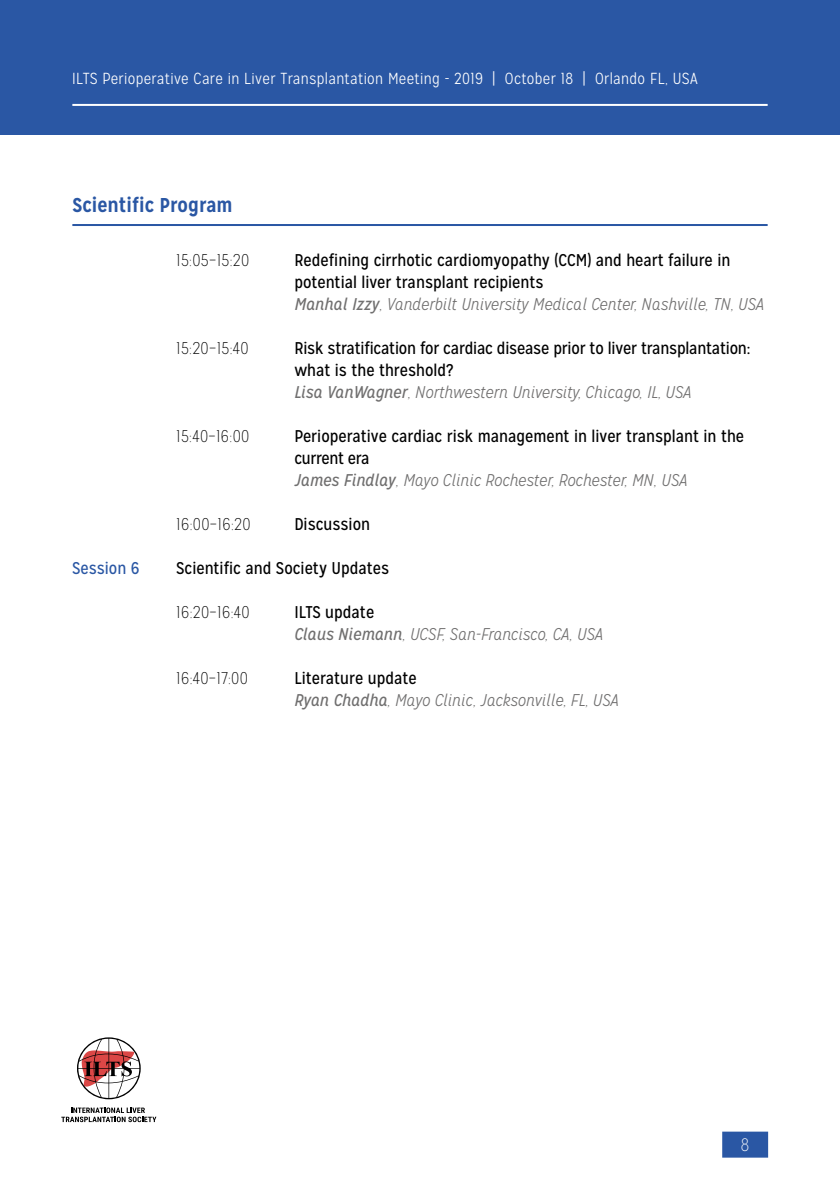
<style>
.page{position:relative;width:840px;height:1191px;background:#fff}
.page>*{position:absolute;margin:0;border:0;box-sizing:border-box;transform-origin:0 0}
.t1{font:700 20px "Mission Gothic";color:#2a57a4}
.t2{font:100 18px "Mission Gothic";color:#fff}
.t3{font:17px/22px "Mission Gothic";color:#000}
.t4{font:italic 300 17px/22px "Mission Gothic";color:#706f6f}
.t5{font:100 17px "Mission Gothic";letter-spacing:.02em;color:#000}
.t6{font:17px "Mission Gothic";color:#2a57a4}
.t7{font:300 16px "Mission Gothic";letter-spacing:.02em;color:#fff}
.s1{font-style:italic;color:#706f6f}
.s2{font-weight:300;font-style:italic;color:#706f6f}
.s3{font-weight:400;font-style:normal;color:#000}
.s4{font-weight:400}
</style>
<div class="page">
<div style="left:0;top:0;width:839px;height:134px;background:#2a57a4"></div>
<div style="left:721px;top:1131px;width:46px;height:26px;background:#2a57a4"></div>
<hr style="left:72px;top:104px;width:695px;height:2px;background:#fff">
<svg style="left:77px;top:1037px;width:64px;height:62px"></svg>
<svg style="left:61px;top:1107px;width:95px;height:15px"></svg>
<hr style="left:72px;top:224px;width:695px;height:2px;background:#2a57a4">
<p class="t7" style="left:72px;top:69px;width:626px">ILTS Perioperative Care in Liver Transplantation Meeting - 2019 | October 18 | Orlando FL, USA</p>
<p class="t1" style="left:72px;top:192px;width:162px">Scientific Program</p>
<p class="t5" style="left:176px;top:250px;width:75px">15:05–15:20</p>
<p class="t3" style="left:294px;top:249px;width:471px">Redefining cirrhotic cardiomyopathy (CCM) and heart failure in potential liver transplant recipients<br><span class="s1">Manhal Izzy</span><span class="s2">, Vanderbilt University Medical Center, Nashville, TN, USA</span></p>
<p class="t5" style="left:176px;top:338px;width:74px">15:20–15:40</p>
<p class="t3" style="left:294px;top:337px;width:457px">Risk stratification for cardiac disease prior to liver transplantation: what is the threshold?<br><span class="s1">Lisa VanWagner</span><span class="s2">, Northwestern University, Chicago, IL, USA</span></p>
<p class="t5" style="left:176px;top:426px;width:75px">15:40–16:00</p>
<p class="t3" style="left:294px;top:425px;width:451px">Perioperative cardiac risk management in liver transplant in the current era<br><span class="s1">James Findlay</span><span class="s2">, Mayo Clinic Rochester, Rochester, MN, USA</span></p>
<p class="t5" style="left:176px;top:514px;width:76px">16:00–16:20</p>
<p class="t3" style="left:294px;top:513px;width:77px">Discussion</p>
<p class="t6" style="left:72px;top:558px;width:69px">Session 6</p>
<p class="t3" style="left:176px;top:557px;width:214px">Scientific and Society Updates</p>
<p class="t5" style="left:176px;top:602px;width:75px">16:20–16:40</p>
<p class="t4" style="left:294px;top:601px;width:310px"><span class="s3">ILTS update<br></span><span class="s4">Claus Niemann</span>, UCSF, San-Francisco, CA, USA</p>
<p class="t5" style="left:176px;top:668px;width:73px">16:40–17:00</p>
<p class="t4" style="left:294px;top:667px;width:326px"><span class="s3">Literature update<br></span><span class="s4">Ryan Chadha</span>, Mayo Clinic, Jacksonville, FL, USA</p>
<p class="t2" style="left:740px;top:1134px;width:10px">8</p>
</div>
